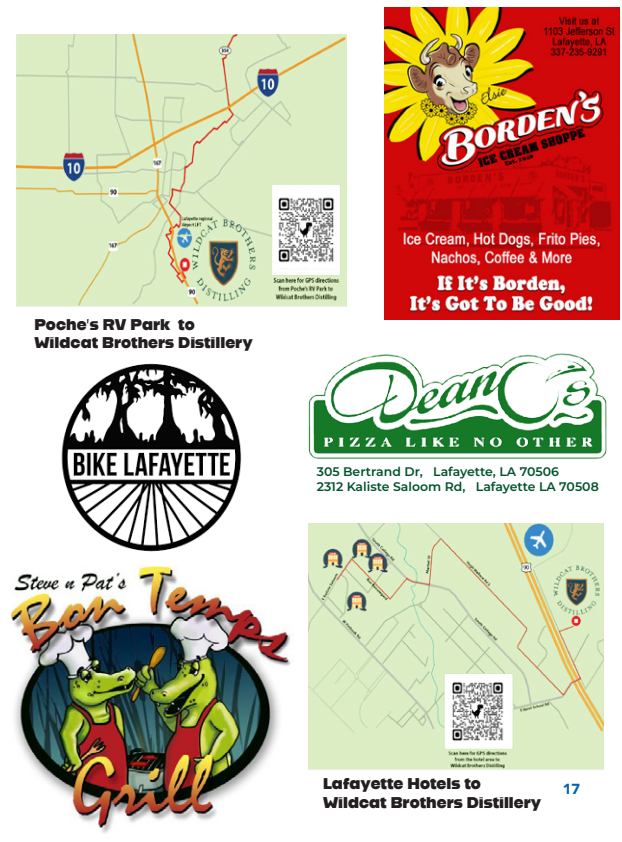
<style>
.page{position:relative;width:622px;height:842px;background:#fff}
.page>*{position:absolute;margin:0;border:0;box-sizing:border-box;transform-origin:0 0}
.t1{font:15.6px/18.8px "Alfarn 2";color:#231f20}
.t2{font:900 14.4px "Avenir";color:#0162b0}
.t3{font:600 12.4px/14.8px "Montserrat";color:#00532c}
</style>
<div class="page">
<img style="left:11px;top:565px;width:282px;height:268px">
<img style="left:384px;top:8px;width:235px;height:311px">
<img style="left:16px;top:35px;width:331px;height:272px">
<img style="left:309px;top:523px;width:294px;height:247px">
<img style="left:308px;top:353px;width:299px;height:106px">
<img style="left:273px;top:192px;width:65px;height:75px">
<img style="left:447px;top:676px;width:60px;height:69px">
<img style="left:61px;top:363px;width:181px;height:189px">
<p class="t1" style="left:35px;top:314px;width:220px">Poche’s RV Park to<br>Wildcat Brothers Distillery</p>
<p class="t3" style="left:316px;top:463px;width:283px">305 Bertrand Dr, Lafayette, LA 70506<br>2312 Kaliste Saloom Rd, Lafayette LA 70508</p>
<p class="t1" style="left:323px;top:773px;width:220px">Lafayette Hotels to<br>Wildcat Brothers Distillery</p>
<p class="t2" style="left:562px;top:776px;width:19px">17</p>
</div>
